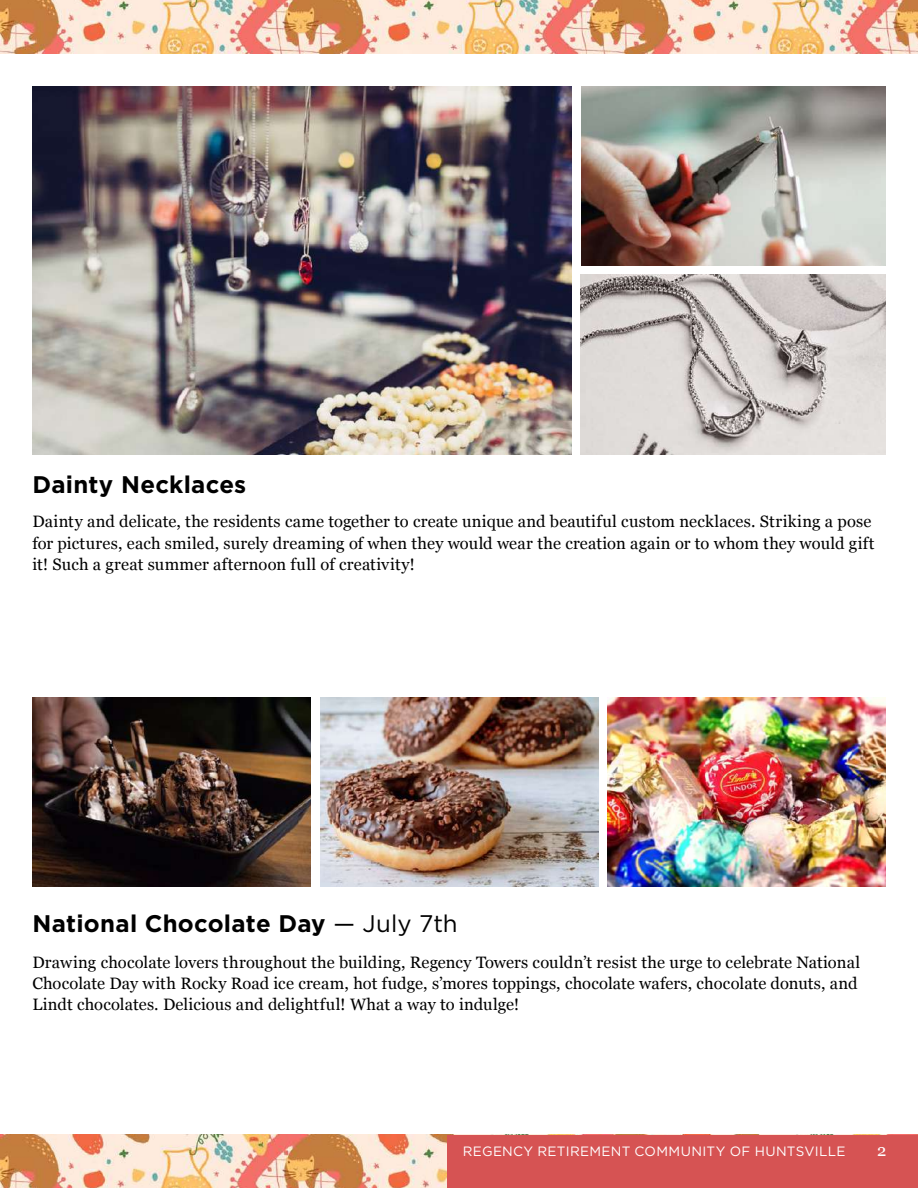
<style>
.page{position:relative;width:918px;height:1188px;background:#fff}
.page>*{position:absolute;margin:0;border:0;box-sizing:border-box;transform-origin:0 0}
.t1{font:700 24px "Gotham";letter-spacing:.01em;color:#000}
.t2{font:16.5px/21.3px "Georgia";letter-spacing:.01em;color:#000}
.t3{font:16.5px "Georgia";color:#fff}
.t4{font:13.5px "Gotham";letter-spacing:.025em;color:#fff}
.s1{font-weight:400}
</style>
<div class="page">
<img style="left:0;top:1135px;width:447px;height:53px">
<div style="left:447px;top:1135px;width:471px;height:53px;background:#d65353"></div>
<img style="left:0;top:0;width:918px;height:54px">
<img style="left:32px;top:86px;width:540px;height:368px">
<img style="left:581px;top:86px;width:305px;height:180px">
<img style="left:581px;top:274px;width:305px;height:180px">
<img style="left:32px;top:697px;width:278px;height:190px">
<img style="left:320px;top:697px;width:278px;height:190px">
<img style="left:608px;top:697px;width:278px;height:190px">
<h1 class="t1" style="left:32px;top:469px;width:215px">Dainty Necklaces</h1>
<p class="t2" style="left:32px;top:510px;width:844px">Dainty and delicate, the residents came together to create unique and beautiful custom necklaces. Striking a pose for pictures, each smiled, surely dreaming of when they would wear the creation again or to whom they would gift it! Such a great summer afternoon full of creativity!</p>
<h1 class="t1" style="left:32px;top:908px;width:427px">National Chocolate Day <span class="s1">— July 7th</span></h1>
<p class="t2" style="left:32px;top:951px;width:829px">Drawing chocolate lovers throughout the building, Regency Towers couldn’t resist the urge to celebrate National<br>Chocolate Day with Rocky Road ice cream, hot fudge, s’mores toppings, chocolate wafers, chocolate donuts, and<br>Lindt chocolates. Delicious and delightful! What a way to indulge!</p>
<p class="t4" style="left:463px;top:1143px;width:384px">REGENCY RETIREMENT COMMUNITY OF HUNTSVILLE</p>
<p class="t3" style="left:877px;top:1138px;width:11px">2</p>
</div>
